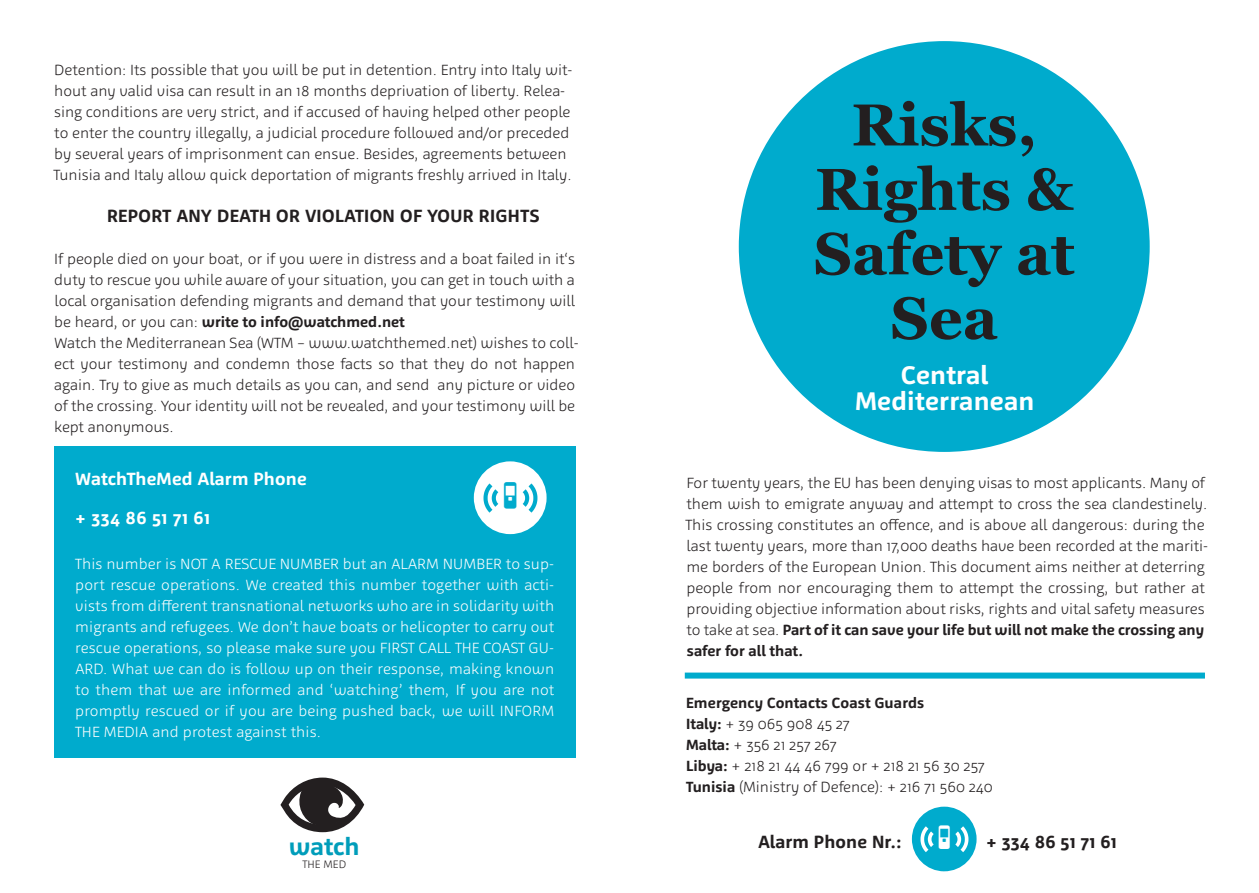
<style>
.page{position:relative;width:1259px;height:893px;background:#fff}
.page>*{position:absolute;margin:0;border:0;box-sizing:border-box;transform-origin:0 0}
.t1{font:700 59.1px/64.3px "Georgia";color:#231f20;text-align:center}
.t2{font:29.7px "Sosa";color:#00abcd}
.t3{font:26.4px "Sosa";color:#fff}
.t4{font:700 25.95px/26px "Agile";letter-spacing:.005em;color:#fff;text-align:center}
.t5{font:700 24.75px "Agile";color:#009dba}
.t6{font:700 18px "Agile";letter-spacing:.025em;color:#231f20}
.t7{font:700 18px/39px "Agile";letter-spacing:.025em;color:#fff}
.t8{font:300 15px/21px "Agile";color:#231f20}
.t9{font:300 15px/21px "Agile";letter-spacing:.01em;color:#fff;text-align:justify}
.t10{font:300 10.95px "Agile";color:#231f20}
.s1{font-weight:700}
</style>
<div class="page">
<div style="left:685px;top:673px;width:520px;height:6px;background:#00abcd"></div>
<div style="left:739px;top:41px;width:410px;height:411px;background:#00abcd;border-radius:50%"></div>
<div style="left:912px;top:807px;width:64px;height:64px;background:#00abcd;border-radius:50%"></div>
<svg style="left:955px;top:826px;width:13px;height:26px"></svg>
<svg style="left:920px;top:826px;width:13px;height:26px"></svg>
<div style="left:54px;top:446px;width:521px;height:311px;background:#00abcd"></div>
<div style="left:474px;top:461px;width:72px;height:73px;background:#fff;border-radius:50%"></div>
<svg style="left:523px;top:483px;width:14px;height:30px"></svg>
<svg style="left:483px;top:483px;width:15px;height:30px"></svg>
<svg style="left:280px;top:778px;width:84px;height:54px"></svg>
<p class="t8" style="left:53px;top:59px;width:521px">Detention: Its possible that you will be put in detention. Entry into Italy wit&shy;hout any valid visa can result in an 18 months deprivation of liberty. Relea&shy;sing conditions are very strict, and if accused of having helped other people to enter the country illegally, a judicial procedure followed and/or preceded by several years of imprisonment can ensue. Besides, agreements between Tunisia and Italy allow quick deportation of migrants freshly arrived in Italy.</p>
<p class="t6" style="left:107px;top:205px;width:434px">Report any death or violation of your rights</p>
<p class="t8" style="left:54px;top:248px;width:526px">If people died on your boat, or if you were in distress and a boat failed in it‘s duty to rescue you while aware of your situation, you can get in touch with a local organisation defending migrants and demand that your testimony will be heard, or you can: <span class="s1">write to info@watchmed.net<br></span>Watch the Mediterranean Sea (WTM – www.watchthemed.net) wishes to coll&shy;ect your testimony and condemn those facts so that they do not happen again. Try to give as much details as you can, and send any picture or video of the crossing. Your identity will not be revealed, and your testimony will be kept anonymous.</p>
<p class="t7" style="left:75px;top:459px;width:233px">WatchTheMed Alarm Phone + 334 86 51 71 61</p>
<p class="t9" style="left:75px;top:553px;width:480px">This number is NOT A RESCUE NUMBER but an ALARM NUMBER to sup&shy;port rescue operations. We created this number together with acti&shy;vists from different transnational networks who are in solidarity with migrants and refugees. We don’t have boats or helicopter to carry out rescue operations, so please make sure you FIRST CALL THE COAST GU-ARD. What we can do is follow up on their response, making known to them that we are informed and ‘watching’ them, If you are not promptly rescued or if you are being pushed back, we will INFORM THE MEDIA and protest against this.</p>
<h2 class="t2" style="left:495px;top:479px;width:31px">/</h2>
<h3 class="t5" style="left:289px;top:832px;width:72px">watch</h3>
<p class="t10" style="left:302px;top:858px;width:7px">the</p>
<p class="t10" style="left:323px;top:858px;width:9px">med</p>
<h1 class="t1" style="left:814px;top:93px;width:262px">Risks,<br>Rights &amp;<br>Safety at<br>Sea</h1>
<h3 class="t4" style="left:855px;top:362px;width:181px">Central<br>Mediterranean</h3>
<p class="t8" style="left:685px;top:473px;width:524px">For twenty years, the EU has been denying visas to most applicants. Many of them wish to emigrate anyway and attempt to cross the sea clandestinely.<br>This crossing constitutes an offence, and is above all dangerous: during the last twenty years, more than 17,000 deaths have been recorded at the mariti&shy;me borders of the European Union. This document aims neither at deterring people from nor encouraging them to attempt the crossing, but rather at providing objective information about risks, rights and vital safety measures to take at sea. <span class="s1">Part of it can save your life but will not make the crossing any safer for all that.</span></p>
<p class="t8" style="left:686px;top:692px;width:308px"><span class="s1">Emergency Contacts Coast Guards<br>Italy:</span> + 39 065 908 45 27<br><span class="s1">Malta:</span> + 356 21 257 267<br><span class="s1">Libya:</span> + 218 21 44 46 799 or + 218 21 56 30 257<br><span class="s1">Tunisia</span> (Ministry of Defence): + 216 71 560 240</p>
<h3 class="t3" style="left:931px;top:822px;width:28px">/</h3>
<p class="t6" style="left:758px;top:830px;width:145px">Alarm Phone Nr.:</p>
<p class="t6" style="left:986px;top:830px;width:132px">+ 334 86 51 71 61</p>
</div>
